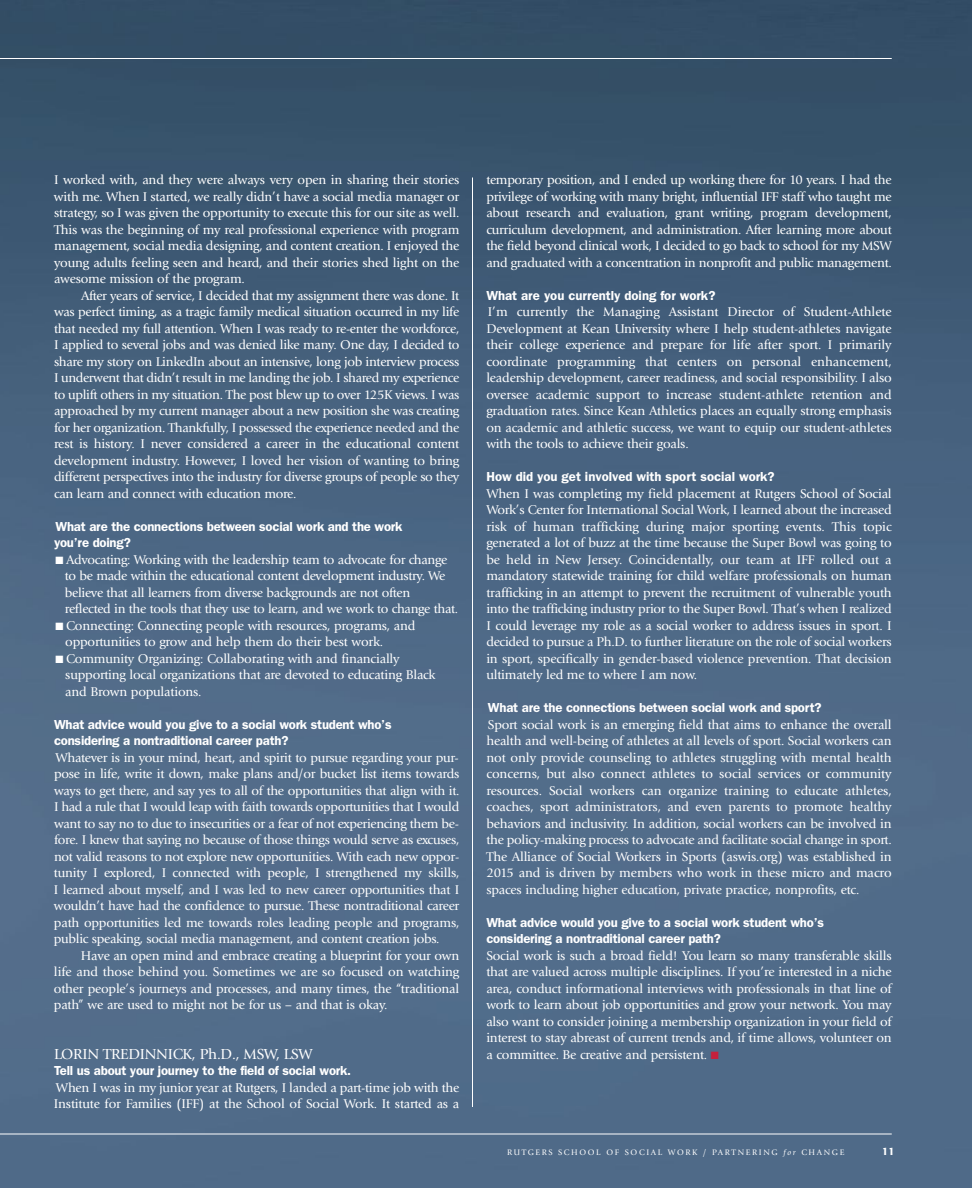
<style>
.page{position:relative;width:972px;height:1188px;background:#fff}
.page>*{position:absolute;margin:0;border:0;box-sizing:border-box;transform-origin:0 0}
.t1{font:15px "Giovanni";letter-spacing:-.015em;color:#fff}
.t2{font:13.2px/16.5px "Giovanni";letter-spacing:-.015em;color:#fff;text-align:justify}
.t3{font:600 13.2px/16.5px "Franklin Gothic";letter-spacing:-.015em;color:#fff}
.t4{font:500 10.5px "Formata BQ";color:#fff}
.t5{font:8.25px "Giovanni";letter-spacing:.2em;color:#fff}
.s1{color:#c4213c}
.s2{font-family:"Giovanni Itl"}
</style>
<div class="page">
<img style="left:0;top:0;width:972px;height:1188px">
<hr style="left:472px;top:178px;width:1px;height:929px;background:#fff">
<hr style="left:0;top:1134px;width:892px;height:1px;background:#fff">
<hr style="left:0;top:58px;width:892px;height:1px;background:#fff">
<p class="t2" style="left:54px;top:173px;width:407px">I worked with, and they were always very open in sharing their stories with me. When I started, we really didn’t have a social media manager or strategy, so I was given the opportunity to execute this for our site as well.<br>This was the beginning of my real professional experience with program management, social media designing, and content creation. I enjoyed the young adults feeling seen and heard, and their stories shed light on the awesome mission of the program.</p>
<p class="t2" style="left:54px;top:288px;width:407px;text-indent:27px">After years of service, I decided that my assignment there was done. It was perfect timing, as a tragic family medical situation occurred in my life that needed my full attention. When I was ready to re-enter the workforce, I applied to several jobs and was denied like many. One day, I decided to share my story on LinkedIn about an intensive, long job interview process I underwent that didn’t result in me landing the job. I shared my experience to uplift others in my situation. The post blew up to over 125K views. I was approached by my current manager about a new position she was creating for her organization. Thankfully, I possessed the experience needed and the rest is history. I never considered a career in the educational content development industry. However, I loved her vision of wanting to bring different perspectives into the industry for diverse groups of people so they can learn and connect with education more.</p>
<p class="t3" style="left:54px;top:518px;width:350px">What are the connections between social work and the work you’re doing?</p>
<p class="t2" style="left:65px;top:552px;width:395px;text-align:left;text-indent:-9px">■ Advocating: Working with the leadership team to advocate for change to be made within the educational content development industry. We believe that all learners from diverse backgrounds are not often reflected in the tools that they use to learn, and we work to change that.</p>
<p class="t2" style="left:65px;top:618px;width:352px;text-indent:-10px">■ Connecting: Connecting people with resources, programs, and opportunities to grow and help them do their best work.</p>
<p class="t2" style="left:65px;top:651px;width:372px;text-align:left;text-indent:-10px">■ Community Organizing: Collaborating with and financially supporting local organizations that are devoted to educating Black and Brown populations.</p>
<p class="t3" style="left:54px;top:716px;width:339px">What advice would you give to a social work student who’s considering a nontraditional career path?</p>
<p class="t2" style="left:54px;top:750px;width:407px">Whatever is in your mind, heart, and spirit to pursue regarding your pur&shy;pose in life, write it down, make plans and/or bucket list items towards ways to get there, and say yes to all of the opportunities that align with it.<br>I had a rule that I would leap with faith towards opportunities that I would want to say no to due to insecurities or a fear of not experiencing them be&shy;fore. I knew that saying no because of those things would serve as excuses, not valid reasons to not explore new opportunities. With each new oppor&shy;tunity I explored, I connected with people, I strengthened my skills, I learned about myself, and I was led to new career opportunities that I wouldn’t have had the confidence to pursue. These nontraditional career path opportunities led me towards roles leading people and programs, public speaking, social media management, and content creation jobs.</p>
<p class="t2" style="left:54px;top:948px;width:407px;text-indent:27px">Have an open mind and embrace creating a blueprint for your own life and those behind you. Sometimes we are so focused on watching other people’s journeys and processes, and many times, the “traditional path” we are used to might not be for us – and that is okay.</p>
<p class="t1" style="left:54px;top:1048px;width:260px">LORIN TREDINNICK, Ph.D., MSW, LSW</p>
<p class="t3" style="left:54px;top:1062px;width:299px">Tell us about your journey to the field of social work.</p>
<p class="t2" style="left:54px;top:1080px;width:407px">When I was in my junior year at Rutgers, I landed a part-time job with the<br>Institute for Families (IFF) at the School of Social Work. It started as a</p>
<p class="t2" style="left:486px;top:173px;width:407px">temporary position, and I ended up working there for 10 years. I had the privilege of working with many bright, influential IFF staff who taught me about research and evaluation, grant writing, program development, curriculum development, and administration. After learning more about the field beyond clinical work, I decided to go back to school for my MSW and graduated with a concentration in nonprofit and public management.</p>
<p class="t3" style="left:486px;top:287px;width:231px">What are you currently doing for work?</p>
<p class="t2" style="left:486px;top:305px;width:407px">I’m currently the Managing Assistant Director of Student-Athlete Development at Kean University where I help student-athletes navigate their college experience and prepare for life after sport. I primarily coordinate programming that centers on personal enhancement, leadership development, career readiness, and social responsibility. I also oversee academic support to increase student-athlete retention and graduation rates. Since Kean Athletics places an equally strong emphasis on academic and athletic success, we want to equip our student-athletes with the tools to achieve their goals.</p>
<p class="t3" style="left:486px;top:468px;width:290px">How did you get involved with sport social work?</p>
<p class="t2" style="left:486px;top:486px;width:407px">When I was completing my field placement at Rutgers School of Social Work’s Center for International Social Work, I learned about the increased risk of human trafficking during major sporting events. This topic generated a lot of buzz at the time because the Super Bowl was going to be held in New Jersey. Coincidentally, our team at IFF rolled out a mandatory statewide training for child welfare professionals on human trafficking in an attempt to prevent the recruitment of vulnerable youth into the trafficking industry prior to the Super Bowl. That’s when I realized I could leverage my role as a social worker to address issues in sport. I decided to pursue a Ph.D. to further literature on the role of social workers in sport, specifically in gender-based violence prevention. That decision ultimately led me to where I am now.</p>
<p class="t3" style="left:488px;top:699px;width:335px">What are the connections between social work and sport?</p>
<p class="t2" style="left:486px;top:717px;width:407px">Sport social work is an emerging field that aims to enhance the overall health and well-being of athletes at all levels of sport. Social workers can not only provide counseling to athletes struggling with mental health concerns, but also connect athletes to social services or community resources. Social workers can organize training to educate athletes, coaches, sport administrators, and even parents to promote healthy behaviors and inclusivity. In addition, social workers can be involved in the policy-making process to advocate and facilitate social change in sport.<br>The Alliance of Social Workers in Sports (aswis.org) was established in 2015 and is driven by members who work in these micro and macro spaces including higher education, private practice, nonprofits, etc.</p>
<p class="t3" style="left:486px;top:914px;width:339px">What advice would you give to a social work student who’s considering a nontraditional career path?</p>
<p class="t2" style="left:486px;top:948px;width:407px">Social work is such a broad field! You learn so many transferable skills that are valued across multiple disciplines. If you’re interested in a niche area, conduct informational interviews with professionals in that line of work to learn about job opportunities and grow your network. You may also want to consider joining a membership organization in your field of interest to stay abreast of current trends and, if time allows, volunteer on a committee. Be creative and persistent. <span class="s1">■</span></p>
<p class="t5" style="left:507px;top:1149px;width:339px">RUTGERS SCHOOL OF SOCIAL WORK / PARTNERING <span class="s2">for</span> CHANGE</p>
<p class="t4" style="left:882px;top:1147px;width:14px">11</p>
</div>
